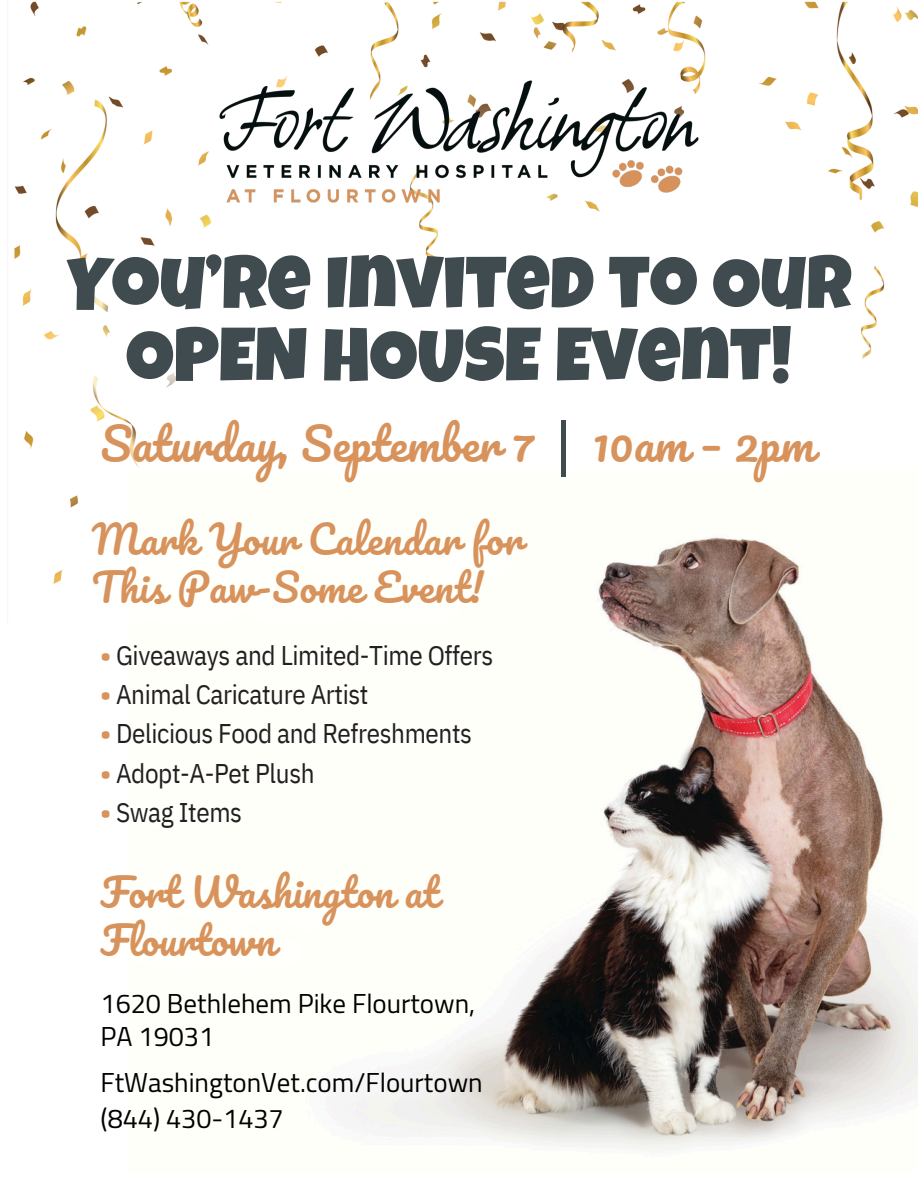
<style>
.page{position:relative;width:918px;height:1188px;background:#fff}
.page>*{position:absolute;margin:0;border:0;box-sizing:border-box;transform-origin:0 0}
.t1{font:75px/72px "Luckiest Guy";letter-spacing:.005em;color:#3f4b4e;text-align:center}
.t2{font:63px "IBM Plex Sans Cond";color:#3f4b4e}
.t3{font:45px "Pacifico";color:#d8935c}
.t4{font:39px/47.2px "Pacifico";letter-spacing:.01em;color:#d8935c}
.t5{font:27px "IBM Plex Sans Cond";letter-spacing:-.015em;color:#231f20}
.t6{font:27px/32.7px "Cairo";color:#000}
.s1{font-weight:700;color:#d8935c}
</style>
<div class="page">
<img style="left:14px;top:1px;width:904px;height:583px">
<img style="left:129px;top:470px;width:789px;height:681px">
<img style="left:198px;top:60px;width:522px;height:166px">
<img style="left:212px;top:74px;width:493px;height:136px">
<img style="left:32px;top:248px;width:854px;height:262px">
<img style="left:58px;top:513px;width:481px;height:635px">
<h2 class="t1" style="left:66px;top:257px;width:787px">YOU’RE INVITED TO OUR<br>OPEN HOUSE EVENT!</h2>
<h2 class="t3" style="left:101px;top:420px;width:435px">Saturday, September 7</h2>
<p class="t2" style="left:555px;top:404px;width:20px">|</p>
<h3 class="t3" style="left:592px;top:420px;width:223px">10am – 2pm</h3>
<p class="t4" style="left:92px;top:518px;width:432px">Mark Your Calendar for<br>This Paw-Some Event!</p>
<p class="t5" style="left:101px;top:637px;width:394px"><span class="s1">•</span> Giveaways and Limited-Time Offers</p>
<p class="t5" style="left:101px;top:676px;width:270px"><span class="s1">•</span> Animal Caricature Artist</p>
<p class="t5" style="left:101px;top:716px;width:373px"><span class="s1">•</span> Delicious Food and Refreshments</p>
<p class="t5" style="left:101px;top:755px;width:216px"><span class="s1">•</span> Adopt-A-Pet Plush</p>
<p class="t5" style="left:101px;top:794px;width:143px"><span class="s1">•</span> Swag Items</p>
<p class="t4" style="left:101px;top:871px;width:339px">Fort Washington at<br>Flourtown</p>
<p class="t6" style="left:101px;top:987px;width:376px">1620 Bethlehem Pike Flourtown,<br>PA 19031</p>
<p class="t6" style="left:101px;top:1066px;width:384px">FtWashingtonVet.com/Flourtown</p>
<h3 class="t6" style="left:101px;top:1102px;width:185px">(844) 430-1437</h3>
</div>
